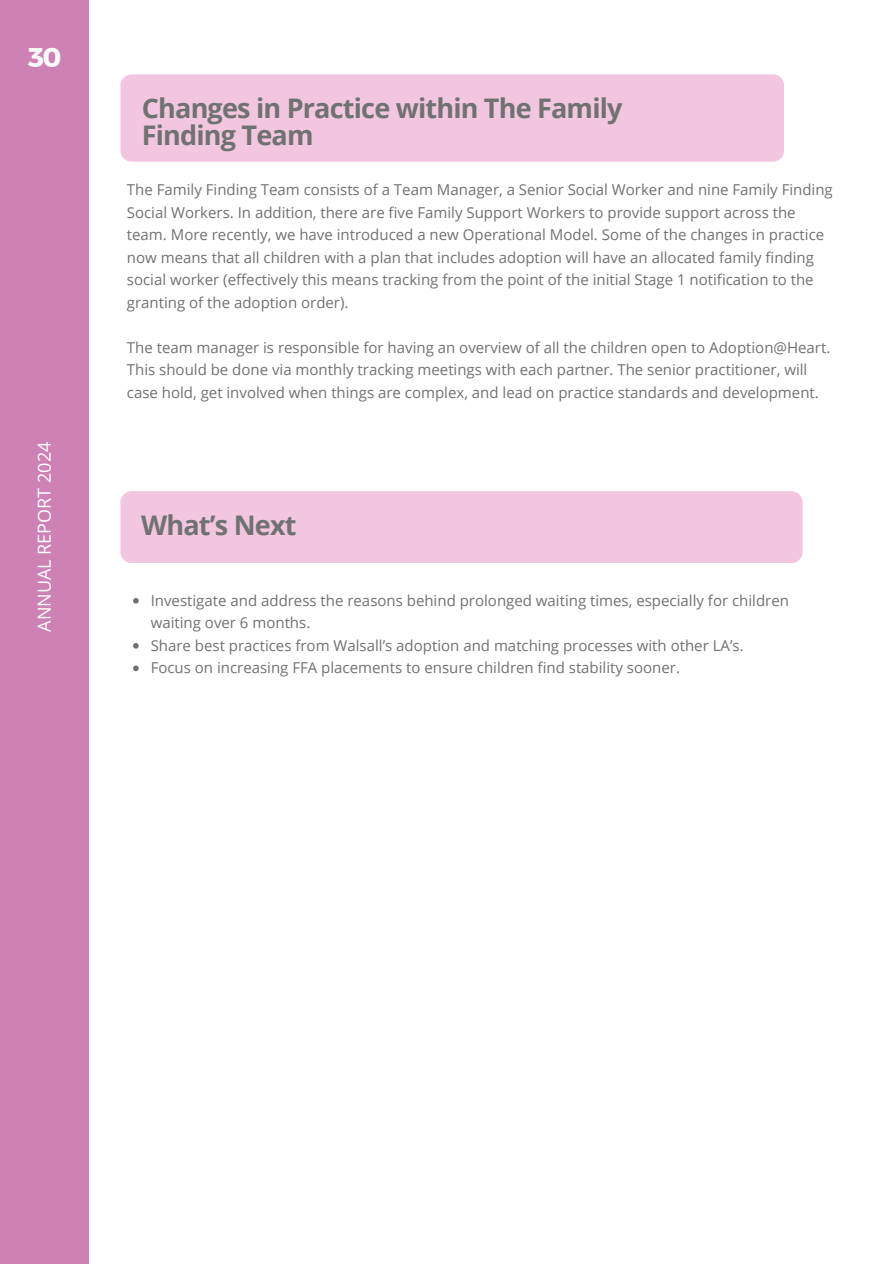
<style>
.page{position:relative;width:894px;height:1264px;background:#fff}
.page>*{position:absolute;margin:0;border:0;box-sizing:border-box;transform-origin:0 0}
.t1{font:700 27px/27px "Open Sans";letter-spacing:-.03em;color:#6f7271}
.t2{font:27px "Kief Montaser Bold";color:#fafafa}
.t3{font:18px "Open Sans";color:#fff}
.t4{font:15px/22.5px "Open Sans";color:#6f7271}
</style>
<div class="page">
<div style="left:120px;top:74px;width:664px;height:88px;background:#f3c6df;border-radius:11px"></div>
<div style="left:0;top:0;width:89px;height:1263px;background:#ce81b5"></div>
<div style="left:120px;top:491px;width:682px;height:72px;background:#f3c6df;border-radius:11px"></div>
<svg style="left:133px;top:598px;width:6px;height:5px"></svg>
<svg style="left:133px;top:643px;width:6px;height:5px"></svg>
<svg style="left:133px;top:665px;width:6px;height:6px"></svg>
<p class="t2" style="left:28px;top:41px;width:35px">30</p>
<p class="t3" style="left:32px;top:631px;width:191px;rotate:-90deg">ANNUAL REPORT 2024</p>
<p class="t1" style="left:142px;top:94px;width:482px">Changes in Practice within The Family<br>Finding Team</p>
<h2 class="t4" style="left:127px;top:178px;width:707px">The Family Finding Team consists of a Team Manager, a Senior Social Worker and nine Family Finding Social Workers. In addition, there are five Family Support Workers to provide support across the team. More recently, we have introduced a new Operational Model. Some of the changes in practice now means that all children with a plan that includes adoption will have an allocated family finding social worker (effectively this means tracking from the point of the initial Stage 1 notification to the granting of the adoption order).</h2>
<h1 class="t4" style="left:127px;top:336px;width:704px">The team manager is responsible for having an overview of all the children open to Adoption@Heart.<br>This should be done via monthly tracking meetings with each partner. The senior practitioner, will case hold, get involved when things are complex, and lead on practice standards and development.</h1>
<h1 class="t1" style="left:141px;top:511px;width:157px">What’s Next</h1>
<p class="t4" style="left:151px;top:589px;width:639px">Investigate and address the reasons behind prolonged waiting times, especially for children waiting over 6 months.</p>
<p class="t4" style="left:151px;top:634px;width:594px">Share best practices from Walsall’s adoption and matching processes with other LA’s.</p>
<p class="t4" style="left:151px;top:656px;width:530px">Focus on increasing FFA placements to ensure children find stability sooner.</p>
</div>
